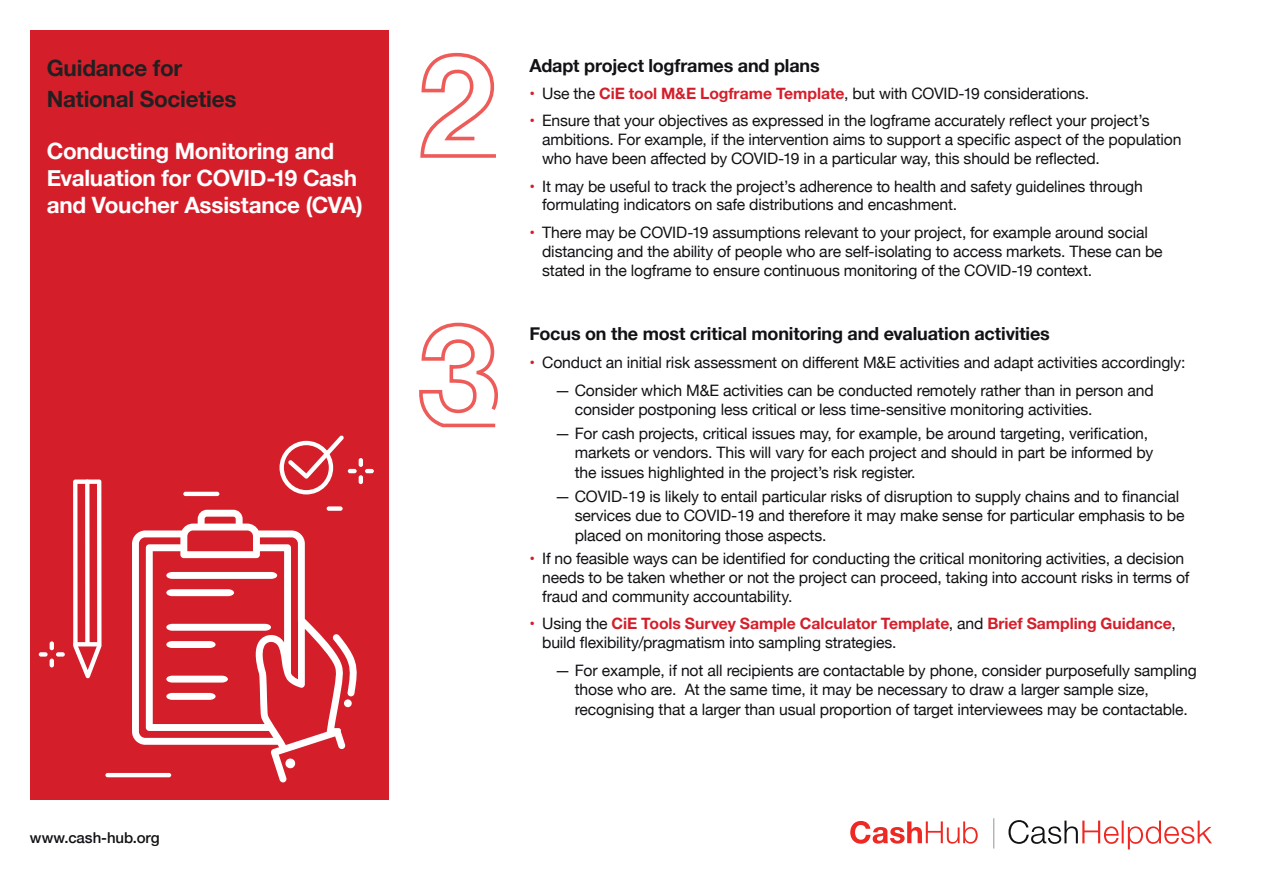
<style>
.page{position:relative;width:1263px;height:893px;background:#fff}
.page>*{position:absolute;margin:0;border:0;box-sizing:border-box;transform-origin:0 0}
.t1{font:700 22.5px/27px "Helvetica Neue";letter-spacing:-.01em;color:#fff}
.t2{font:700 22.5px/30.6px "Helvetica Neue";letter-spacing:-.01em;color:#231f20}
.Body_copy_-_Shadow_b{font:700 18px "Helvetica Neue";letter-spacing:-.01em;color:#121216}
.Body_copy_-_Shadow_b-2{font:15.75px/18.9px "Helvetica Neue";letter-spacing:-.01em;color:#121216}
.t3{font:500 15px "Helvetica Neue";letter-spacing:-.005em;color:#121216}
.s1{color:#d41f2b}
.s2{font-family:"Helvetica Neue LT Pro";font-weight:700;color:#d41f2b}
</style>
<div class="page">
<div style="left:31px;top:30px;width:358px;height:769px;background:#d41f2b"></div>
<svg style="left:420px;top:52px;width:76px;height:106px"></svg>
<svg style="left:419px;top:322px;width:79px;height:106px"></svg>
<hr style="left:105px;top:773px;width:66px;height:4px;background:#fff;border-radius:2px">
<div style="left:39px;top:652px;width:9px;height:5px;background:#fff;border-radius:2px"></div>
<div style="left:56px;top:652px;width:9px;height:5px;background:#fff;border-radius:2px"></div>
<svg style="left:50px;top:641px;width:4px;height:9px"></svg>
<svg style="left:50px;top:659px;width:4px;height:8px"></svg>
<div style="left:327px;top:506px;width:16px;height:5px;background:#fff;border-radius:2px"></div>
<hr style="left:183px;top:492px;width:36px;height:4px;background:#fff;border-radius:2px">
<svg style="left:280px;top:435px;width:94px;height:59px"></svg>
<svg style="left:73px;top:479px;width:29px;height:199px"></svg>
<div style="left:344px;top:699px;width:8px;height:8px;background:#fff;border-radius:50%"></div>
<svg style="left:132px;top:510px;width:214px;height:272px"></svg>
<svg style="left:285px;top:758px;width:11px;height:11px"></svg>
<svg style="left:332px;top:634px;width:25px;height:62px"></svg>
<svg style="left:850px;top:821px;width:128px;height:23px"></svg>
<svg style="left:1008px;top:820px;width:204px;height:29px"></svg>
<hr style="left:993px;top:818px;width:1px;height:30px;background:#939598">
<p class="t2" style="left:47px;top:53px;width:191px">Guidance for<br>National Societies</p>
<p class="t1" style="left:47px;top:138px;width:318px">Conducting Monitoring and<br>Evaluation for COVID-19 Cash and Voucher Assistance (CVA)</p>
<p class="t3" style="left:30px;top:826px;width:131px">www.cash-hub.org</p>
<p class="Body_copy_-_Shadow_b" style="left:529px;top:51px;width:292px">Adapt project logframes and plans</p>
<p class="Body_copy_-_Shadow_b-2" style="left:529px;top:85px;width:561px"><span class="s1">•</span> Use the <span class="s2">CiE tool M&amp;E Logframe Template</span>, but with COVID-19 considerations.</p>
<p class="Body_copy_-_Shadow_b-2" style="left:542px;top:112px;width:641px;text-indent:-13px"><span class="s1">•</span> Ensure that your objectives as expressed in the logframe accurately reflect your project’s ambitions. For example, if the intervention aims to support a specific aspect of the population who have been affected by COVID-19 in a particular way, this should be reflected.</p>
<p class="Body_copy_-_Shadow_b-2" style="left:542px;top:177px;width:602px;text-indent:-13px"><span class="s1">•</span> It may be useful to track the project’s adherence to health and safety guidelines through formulating indicators on safe distributions and encashment.</p>
<p class="Body_copy_-_Shadow_b-2" style="left:542px;top:224px;width:622px;text-indent:-13px"><span class="s1">•</span> There may be COVID-19 assumptions relevant to your project, for example around social distancing and the ability of people who are self-isolating to access markets. These can be stated in the logframe to ensure continuous monitoring of the COVID-19 context.</p>
<p class="Body_copy_-_Shadow_b" style="left:529px;top:320px;width:522px">Focus on the most critical monitoring and evaluation activities</p>
<p class="Body_copy_-_Shadow_b-2" style="left:529px;top:353px;width:658px"><span class="s1">•</span> Conduct an initial risk assessment on different M&amp;E activities and adapt activities accordingly:</p>
<p class="Body_copy_-_Shadow_b-2" style="left:575px;top:381px;width:581px;line-height:19.5px;text-indent:-20px">— Consider which M&amp;E activities can be conducted remotely rather than in person and consider postponing less critical or less time-sensitive monitoring activities.</p>
<p class="Body_copy_-_Shadow_b-2" style="left:575px;top:424px;width:580px;line-height:19.5px;text-indent:-20px">— For cash projects, critical issues may, for example, be around targeting, verification, markets or vendors. This will vary for each project and should in part be informed by the issues highlighted in the project’s risk register.</p>
<p class="Body_copy_-_Shadow_b-2" style="left:575px;top:487px;width:611px;line-height:19.5px;text-indent:-20px">— COVID-19 is likely to entail particular risks of disruption to supply chains and to financial services due to COVID-19 and therefore it may make sense for particular emphasis to be placed on monitoring those aspects.</p>
<p class="Body_copy_-_Shadow_b-2" style="left:542px;top:550px;width:649px;text-indent:-13px"><span class="s1">•</span> If no feasible ways can be identified for conducting the critical monitoring activities, a decision needs to be taken whether or not the project can proceed, taking into account risks in terms of fraud and community accountability.</p>
<p class="Body_copy_-_Shadow_b-2" style="left:542px;top:615px;width:635px;text-indent:-13px"><span class="s1">•</span> Using the <span class="s2">CiE Tools Survey Sample Calculator Template</span>, and <span class="s2">Brief Sampling Guidance</span>, build flexibility/pragmatism into sampling strategies.</p>
<p class="Body_copy_-_Shadow_b-2" style="left:575px;top:661px;width:624px;line-height:19.5px;text-indent:-20px">— For example, if not all recipients are contactable by phone, consider purposefully sampling those who are. At the same time, it may be necessary to draw a larger sample size, recognising that a larger than usual proportion of target interviewees may be contactable.</p>
</div>
